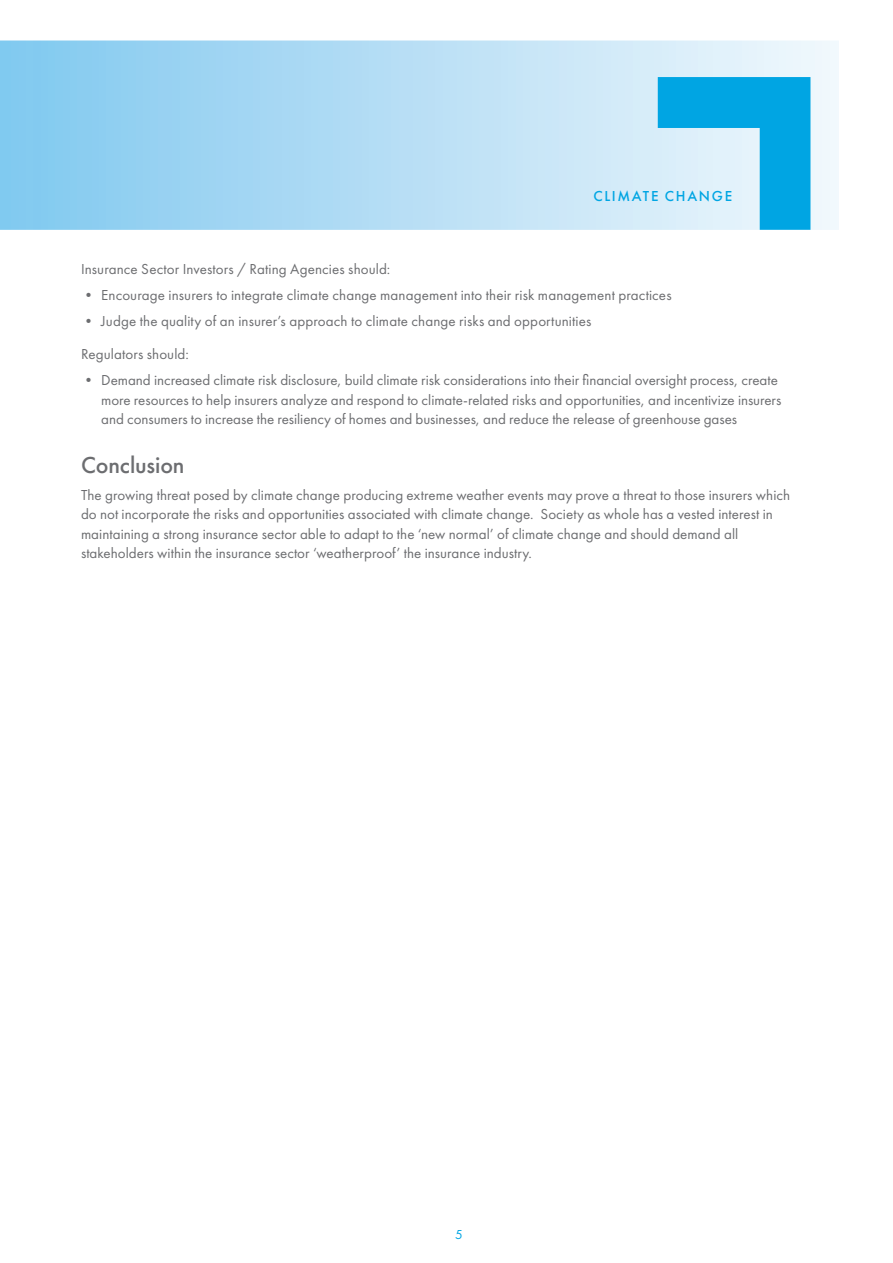
<style>
.page{position:relative;width:893px;height:1263px;background:#fff}
.page>*{position:absolute;margin:0;border:0;box-sizing:border-box;transform-origin:0 0}
.t1{font:500 24px "Futura PT";letter-spacing:-.005em;color:#6c6d70}
.t2{font:15px/19.5px "Futura PT";color:#6c6d70}
.t3{font:500 15px "Futura PT";letter-spacing:.115em;color:#00a5e3}
.t4{font:13.5px "Futura PT";color:#00a5e3}
</style>
<div class="page">
<div style="left:0;top:40px;width:839px;height:190px;background:linear-gradient(to right,#81c8ef,#f1f7fc)"></div>
<svg style="left:658px;top:77px;width:152px;height:153px;background:#63c6ed"></svg>
<p class="t3" style="left:593px;top:187px;width:140px">CLIMATE CHANGE</p>
<p class="t2" style="left:81px;top:259px;width:311px">Insurance Sector Investors / Rating Agencies should:</p>
<p class="t2" style="left:81px;top:285px;width:592px">• Encourage insurers to integrate climate change management into their risk management practices</p>
<p class="t2" style="left:81px;top:311px;width:512px">• Judge the quality of an insurer’s approach to climate change risks and opportunities</p>
<p class="t2" style="left:81px;top:344px;width:109px">Regulators should:</p>
<p class="t2" style="left:101px;top:370px;width:681px;text-indent:-20px">• Demand increased climate risk disclosure, build climate risk considerations into their financial oversight process, create more resources to help insurers analyze and respond to climate-related risks and opportunities, and incentivize insurers and consumers to increase the resiliency of homes and businesses, and reduce the release of greenhouse gases</p>
<h3 class="t1" style="left:81px;top:451px;width:105px">Conclusion</h3>
<p class="t2" style="left:81px;top:485px;width:711px">The growing threat posed by climate change producing extreme weather events may prove a threat to those insurers which do not incorporate the risks and opportunities associated with climate change. Society as whole has a vested interest in maintaining a strong insurance sector able to adapt to the ‘new normal’ of climate change and should demand all stakeholders within the insurance sector ‘weatherproof’ the insurance industry.</p>
<p class="t4" style="left:455px;top:1226px;width:9px">5</p>
</div>
